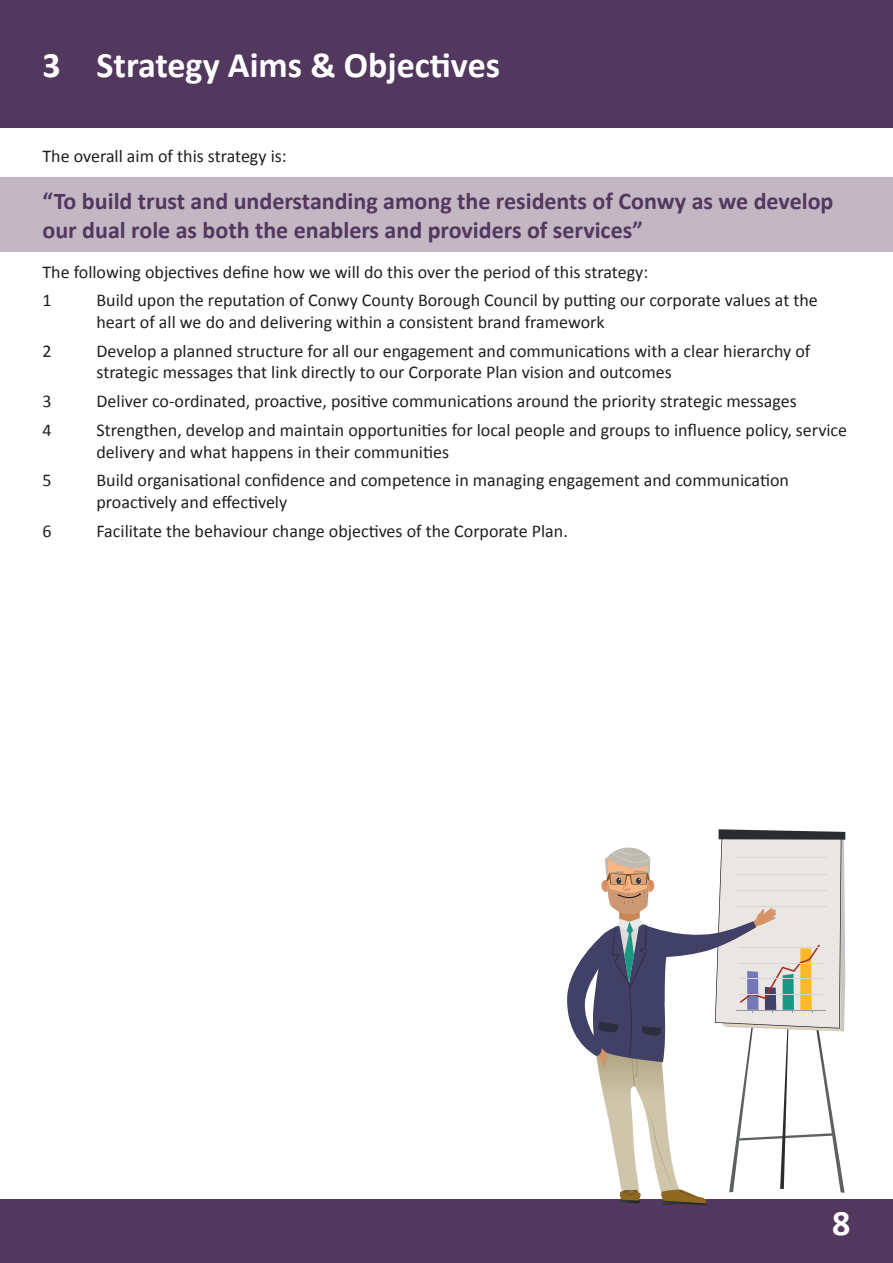
<style>
.page{position:relative;width:893px;height:1263px;background:#fff}
.page>*{position:absolute;margin:0;border:0;box-sizing:border-box;transform-origin:0 0}
.t1{font:700 36px "Calibri";color:#fff}
.t2{font:700 24px/28.8px "Calibri";color:#52375e}
.t3{font:18px/21.6px "Calibri";color:#231f20}
</style>
<div class="page">
<div style="left:0;top:1199px;width:893px;height:64px;background:#52375e"></div>
<div style="left:0;top:177px;width:893px;height:74px;background:#c3b7c4"></div>
<div style="left:0;top:0;width:893px;height:128px;background:#52375e"></div>
<svg style="left:567px;top:829px;width:278px;height:376px"></svg>
<p class="t1" style="left:43px;top:43px;width:459px">3 Strategy Aims &amp; Objectives</p>
<p class="t3" style="left:43px;top:145px;width:246px">The overall aim of this strategy is:</p>
<p class="t2" style="left:43px;top:186px;width:792px">“To build trust and understanding among the residents of Conwy as we develop our dual role as both the enablers and providers of services”</p>
<p class="t3" style="left:43px;top:260px;width:607px">The following objectives define how we will do this over the period of this strategy:</p>
<p class="t3" style="left:43px;top:289px;width:11px">1</p>
<p class="t3" style="left:97px;top:289px;width:723px">Build upon the reputation of Conwy County Borough Council by putting our corporate values at the heart of all we do and delivering within a consistent brand framework</p>
<p class="t3" style="left:43px;top:339px;width:11px">2</p>
<p class="t3" style="left:97px;top:339px;width:715px">Develop a planned structure for all our engagement and communications with a clear hierarchy of strategic messages that link directly to our Corporate Plan vision and outcomes</p>
<p class="t3" style="left:43px;top:389px;width:11px">3</p>
<p class="t3" style="left:97px;top:389px;width:702px">Deliver co-ordinated, proactive, positive communications around the priority strategic messages</p>
<p class="t3" style="left:43px;top:418px;width:11px">4</p>
<p class="t3" style="left:97px;top:418px;width:752px">Strengthen, develop and maintain opportunities for local people and groups to influence policy, service delivery and what happens in their communities</p>
<p class="t3" style="left:43px;top:469px;width:11px">5</p>
<p class="t3" style="left:97px;top:469px;width:694px">Build organisational confidence and competence in managing engagement and communication proactively and effectively</p>
<p class="t3" style="left:43px;top:519px;width:11px">6</p>
<p class="t3" style="left:97px;top:519px;width:473px">Facilitate the behaviour change objectives of the Corporate Plan.</p>
<p class="t1" style="left:832px;top:1200px;width:20px">8</p>
</div>
